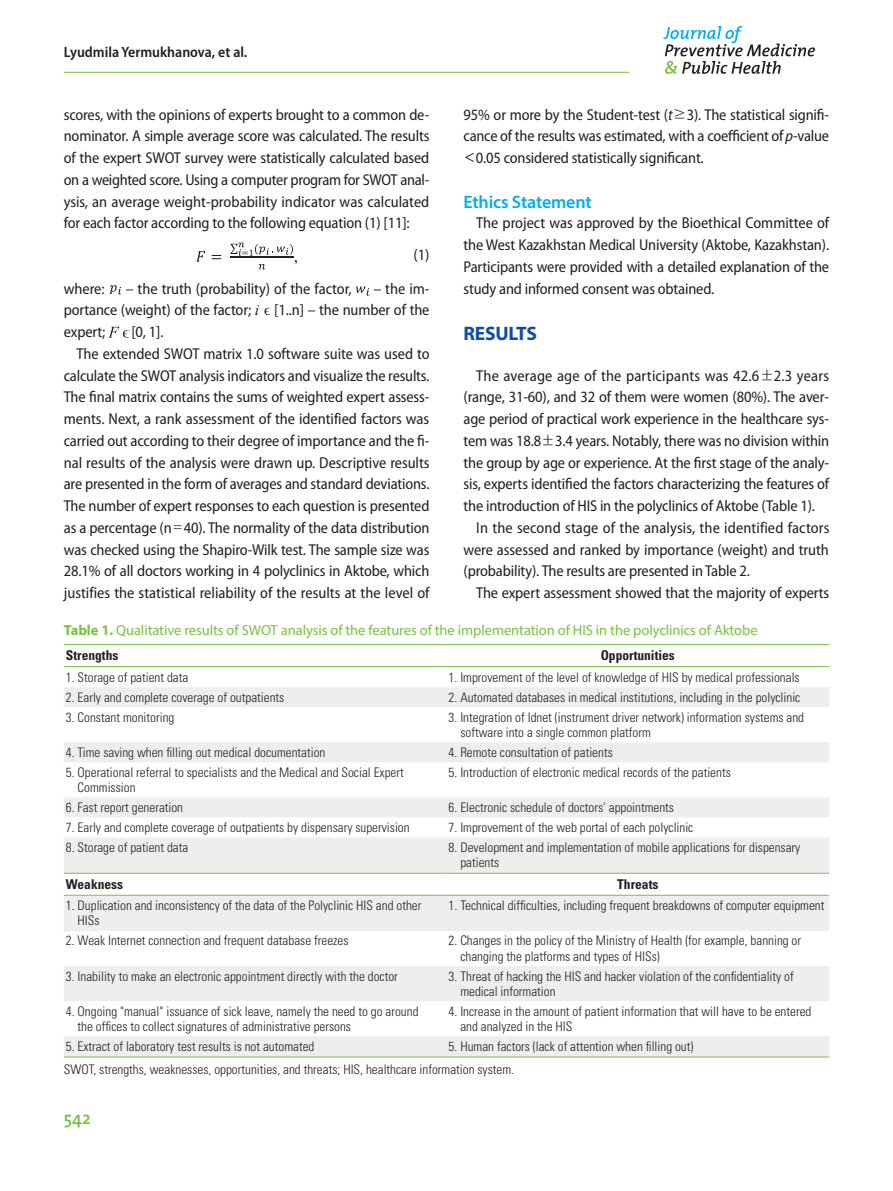
<style>
.page{position:relative;width:893px;height:1191px;background:#fff}
.page>*{position:absolute;margin:0;border:0;box-sizing:border-box;transform-origin:0 0}
.jpmph_대제목{font:700 19.5px "Myriad Pro";letter-spacing:-.01em;color:#0d4da1}
.jpmph_중제목{font:600 18px "Myriad Pro";letter-spacing:-.01em;color:#00aeef}
.t1{font:600 18px "The Mix";color:#79c142}
.jpmph_본문{font:semi-condensed 15.75px/21.8px "Myriad Pro";letter-spacing:-.01em;color:#231f20;text-align:justify}
.t2{font:600 semi-condensed 15px "Myriad Pro";color:#231f20}
.jpmph_표그림캡션{font:14.55px "Myriad Pro";letter-spacing:-.005em;color:#79c142}
.jpmph_표머리{font:700 condensed 13.5px "Univers LT Std";color:#231f20}
.jpmph_표본문{font:300 condensed 13.2px/15px "Univers LT Std";color:#231f20}
.s1{font-style:italic}
.s2{font-family:"Dotum";font-stretch:normal}
.s3{font-weight:700}
.s4{font-family:"Times New Roman";font-style:italic;font-stretch:normal}
.s5{font-family:"Times New Roman";font-stretch:normal}
</style>
<div class="page">
<hr style="left:64px;top:72px;width:565px;height:1px;background:#79c142">
<svg style="left:663px;top:26px;width:152px;height:48px"></svg>
<svg style="left:196px;top:251px;width:9px;height:11px"></svg>
<svg style="left:212px;top:255px;width:9px;height:4px"></svg>
<svg style="left:230px;top:242px;width:67px;height:28px"></svg>
<svg style="left:110px;top:285px;width:11px;height:9px"></svg>
<svg style="left:356px;top:286px;width:13px;height:10px"></svg>
<svg style="left:109px;top:327px;width:20px;height:10px"></svg>
<svg style="left:64px;top:645px;width:765px;height:1px"></svg>
<svg style="left:64px;top:687px;width:765px;height:369px;fill:#eeeeef"></svg>
<svg style="left:64px;top:874px;width:765px;height:21px"></svg>
<hr style="left:64px;top:644px;width:382px;height:1px;background:#79c142">
<hr style="left:446px;top:644px;width:383px;height:1px;background:#79c142">
<hr style="left:64px;top:666px;width:382px;height:1px;background:#79c142">
<hr style="left:446px;top:666px;width:383px;height:1px;background:#79c142">
<hr style="left:64px;top:1056px;width:382px;height:1px;background:#79c142">
<hr style="left:446px;top:1056px;width:383px;height:1px;background:#79c142">
<hr style="left:64px;top:873px;width:382px;height:1px;background:#79c142">
<hr style="left:446px;top:873px;width:383px;height:1px;background:#79c142">
<hr style="left:64px;top:895px;width:382px;height:1px;background:#79c142">
<hr style="left:446px;top:895px;width:383px;height:1px;background:#79c142">
<p class="t2" style="left:64px;top:43px;width:185px">Lyudmila Yermukhanova, et al.</p>
<p class="jpmph_본문" style="left:64px;top:104px;width:367px">scores, with the opinions of experts brought to a common de&shy;nominator. A simple average score was calculated. The results of the expert SWOT survey were statistically calculated based on a weighted score. Using a computer program for SWOT anal&shy;ysis, an average weight-probability indicator was calculated for each factor according to the following equation (1) [11]:</p>
<p class="jpmph_본문" style="left:414px;top:244px;width:17px">(1)</p>
<p class="jpmph_본문" style="left:64px;top:278px;width:42px">where:</p>
<p class="jpmph_본문" style="left:126px;top:278px;width:228px">– the truth (probability) of the factor,</p>
<p class="jpmph_본문" style="left:463px;top:104px;width:367px">95% or more by the Student-test (<span class="s1">t</span><span class="s2">≥</span>3). The statistical signifi&shy;cance of the results was estimated, with a coefficient of <span class="s1">p</span>-value <span class="s2">&lt;</span>0.05 considered statistically significant.</p>
<p class="jpmph_중제목" style="left:463px;top:191px;width:130px">Ethics Statement</p>
<p class="jpmph_본문" style="left:463px;top:212px;width:367px;text-indent:13px">The project was approved by the Bioethical Committee of the West Kazakhstan Medical University (Aktobe, Kazakhstan).<br>Participants were provided with a detailed explanation of the study and informed consent was obtained.</p>
<p class="jpmph_대제목" style="left:463px;top:321px;width:75px">RESULTS</p>
<p class="jpmph_본문" style="left:463px;top:365px;width:367px;text-indent:13px">The average age of the participants was 42.6<span class="s2">±</span>2.3 years (range, 31-60), and 32 of them were women (80%). The aver&shy;age period of practical work experience in the healthcare sys&shy;tem was 18.8<span class="s2">±</span>3.4 years. Notably, there was no division within the group by age or experience. At the first stage of the analy&shy;sis, experts identified the factors characterizing the features of the introduction of HIS in the polyclinics of Aktobe (Table 1).</p>
<p class="jpmph_본문" style="left:463px;top:517px;width:367px;text-indent:13px">In the second stage of the analysis, the identified factors were assessed and ranked by importance (weight) and truth (probability). The results are presented in Table 2.</p>
<p class="jpmph_본문" style="left:476px;top:582px;width:354px">The expert assessment showed that the majority of experts</p>
<p class="jpmph_표그림캡션" style="left:64px;top:621px;width:695px"><span class="s3">Table 1.</span> Qualitative results of SWOT analysis of the features of the implementation of HIS in the polyclinics of Aktobe</p>
<p class="jpmph_표머리" style="left:66px;top:647px;width:54px">Strengths</p>
<p class="jpmph_표머리" style="left:601px;top:647px;width:76px">Opportunities</p>
<p class="jpmph_표본문" style="left:66px;top:669px;width:124px">1. Storage of patient data</p>
<p class="jpmph_표본문" style="left:449px;top:669px;width:353px">1. Improvement of the level of knowledge of HIS by medical professionals</p>
<p class="jpmph_표본문" style="left:66px;top:689px;width:220px">2. Early and complete coverage of outpatients</p>
<p class="jpmph_표본문" style="left:449px;top:689px;width:353px">2. Automated databases in medical institutions, including in the polyclinic</p>
<p class="jpmph_표본문" style="left:66px;top:709px;width:110px">3. Constant monitoring</p>
<p class="jpmph_표본문" style="left:460px;top:709px;width:345px;text-indent:-12px">3. Integration of Idnet (instrument driver network) information systems and software into a single common platform</p>
<p class="jpmph_표본문" style="left:66px;top:744px;width:261px">4. Time saving when filling out medical documentation</p>
<p class="jpmph_표본문" style="left:449px;top:744px;width:166px">4. Remote consultation of patients</p>
<p class="jpmph_표본문" style="left:78px;top:764px;width:328px;text-indent:-12px">5. Operational referral to specialists and the Medical and Social Expert<br>Commission</p>
<p class="jpmph_표본문" style="left:449px;top:764px;width:284px">5. Introduction of electronic medical records of the patients</p>
<p class="jpmph_표본문" style="left:66px;top:799px;width:119px">6. Fast report generation</p>
<p class="jpmph_표본문" style="left:449px;top:799px;width:227px">6. Electronic schedule of doctors' appointments</p>
<p class="jpmph_표본문" style="left:66px;top:819px;width:345px">7. Early and complete coverage of outpatients by dispensary supervision</p>
<p class="jpmph_표본문" style="left:449px;top:819px;width:246px">7. Improvement of the web portal of each polyclinic</p>
<p class="jpmph_표본문" style="left:66px;top:839px;width:124px">8. Storage of patient data</p>
<p class="jpmph_표본문" style="left:460px;top:839px;width:342px;text-indent:-12px">8. Development and implementation of mobile applications for dispensary patients</p>
<p class="jpmph_표머리" style="left:66px;top:875px;width:59px">Weakness</p>
<p class="jpmph_표머리" style="left:617px;top:875px;width:43px">Threats</p>
<p class="jpmph_표본문" style="left:78px;top:898px;width:345px;text-indent:-12px">1. Duplication and inconsistency of the data of the Polyclinic HIS and other<br>HISs</p>
<p class="jpmph_표본문" style="left:449px;top:898px;width:377px">1. Technical difficulties, including frequent breakdowns of computer equipment</p>
<p class="jpmph_표본문" style="left:66px;top:933px;width:284px">2. Weak Internet connection and frequent database freezes</p>
<p class="jpmph_표본문" style="left:460px;top:933px;width:342px;text-indent:-12px">2. Changes in the policy of the Ministry of Health (for example, banning or changing the platforms and types of HISs)</p>
<p class="jpmph_표본문" style="left:66px;top:968px;width:334px">3. Inability to make an electronic appointment directly with the doctor</p>
<p class="jpmph_표본문" style="left:460px;top:968px;width:335px;text-indent:-12px">3. Threat of hacking the HIS and hacker violation of the confidentiality of medical information</p>
<p class="jpmph_표본문" style="left:78px;top:1003px;width:342px;text-indent:-12px">4. Ongoing "manual" issuance of sick leave, namely the need to go around the offices to collect signatures of administrative persons</p>
<p class="jpmph_표본문" style="left:460px;top:1003px;width:353px;text-indent:-12px">4. Increase in the amount of patient information that will have to be entered and analyzed in the HIS</p>
<p class="jpmph_표본문" style="left:66px;top:1038px;width:250px">5. Extract of laboratory test results is not automated</p>
<p class="jpmph_표본문" style="left:449px;top:1038px;width:246px">5. Human factors (lack of attention when filling out)</p>
<p class="jpmph_표본문" style="left:64px;top:1061px;width:452px">SWOT, strengths, weaknesses, opportunities, and threats; HIS, healthcare information system.</p>
<p class="jpmph_본문" style="left:64px;top:278px;width:367px;text-indent:310px">– the im&shy;portance (weight) of the factor; <span class="s4">i</span> <span class="s5">ϵ</span> [1..n] – the number of the expert;</p>
<p class="jpmph_본문" style="left:131px;top:321px;width:34px">[0, 1].</p>
<p class="jpmph_본문" style="left:64px;top:343px;width:367px;text-indent:13px">The extended SWOT matrix 1.0 software suite was used to calculate the SWOT analysis indicators and visualize the results.<br>The final matrix contains the sums of weighted expert assess&shy;ments. Next, a rank assessment of the identified factors was carried out according to their degree of importance and the fi&shy;nal results of the analysis were drawn up. Descriptive results are presented in the form of averages and standard deviations.<br>The number of expert responses to each question is presented as a percentage (n<span class="s2">=</span>40). The normality of the data distribution was checked using the Shapiro-Wilk test. The sample size was 28.1% of all doctors working in 4 polyclinics in Aktobe, which justifies the statistical reliability of the results at the level of</p>
<p class="t1" style="left:64px;top:1103px;width:28px">542</p>
</div>
